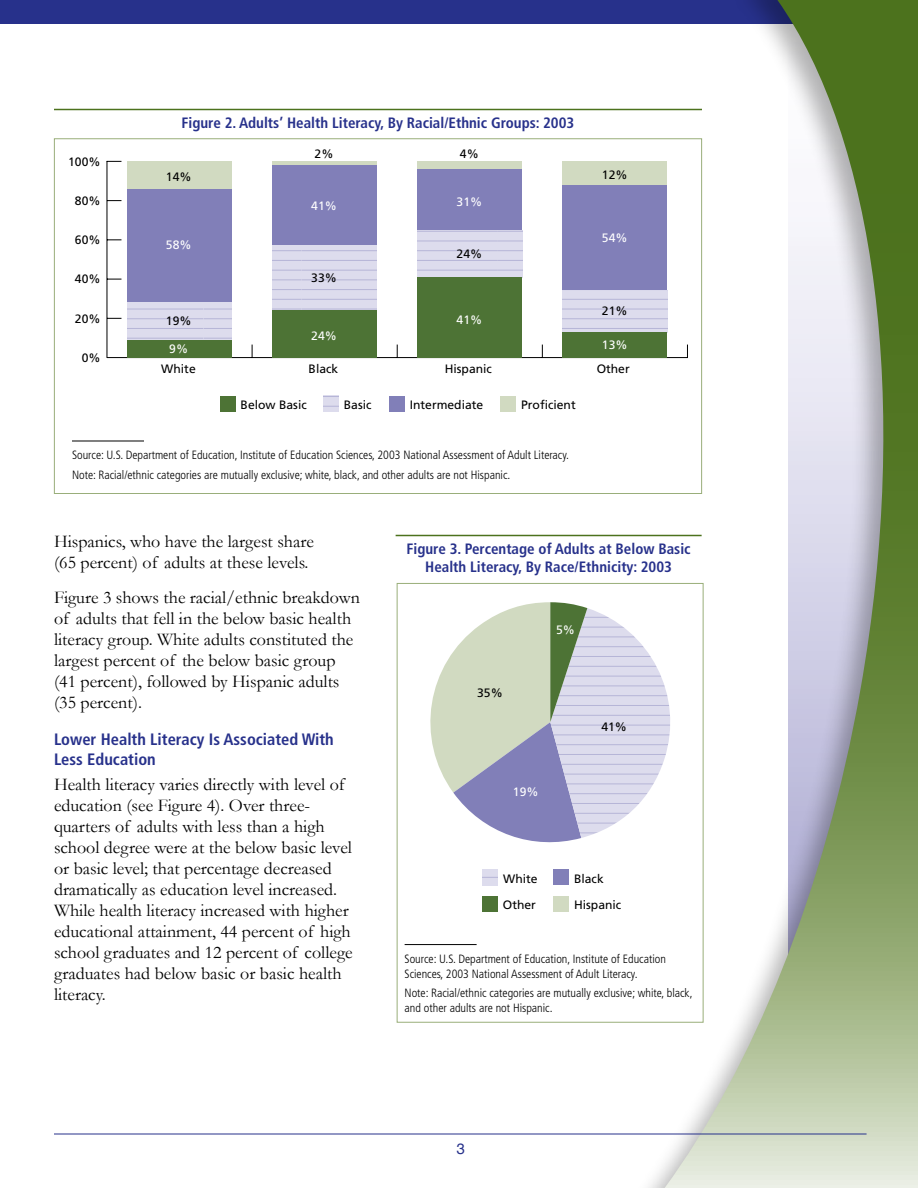
<style>
.page{position:relative;width:918px;height:1188px;background:#fff}
.page>*{position:absolute;margin:0;border:0;box-sizing:border-box;transform-origin:0 0}
.t1{font:18px/21px "Garamond";color:#000}
.t2{font:700 condensed 16.5px/19.5px "Frutiger";color:#27318b}
.t3{font:700 condensed 15px/18px "Frutiger";color:#27318b;text-align:center}
.t4{font:15px "Helvetica";color:#27318b}
.t5{font:12.15px "Frutiger";color:#000}
.t6{font:12.15px "Frutiger";color:#fff}
.t7{font:300 condensed 12px/15px "Frutiger";color:#000}
</style>
<div class="page">
<div style="left:0;top:0;width:918px;height:23px;background:#27318b"></div>
<div style="left:610px;top:0;width:308px;height:1188px;background:#fff"></div>
<svg style="left:665px;top:0;width:253px;height:1188px"></svg>
<hr style="left:54px;top:1134px;width:813px;height:1px;background:#27318b">
<div style="left:397px;top:583px;width:307px;height:440px;border:1px solid #99ae7a"></div>
<hr style="left:396px;top:535px;width:306px;height:1px;background:#4c721d">
<svg style="left:430px;top:602px;width:240px;height:249px"></svg>
<svg style="left:482px;top:870px;width:16px;height:15px"></svg>
<div style="left:553px;top:870px;width:16px;height:15px;background:#817fb8"></div>
<div style="left:553px;top:896px;width:16px;height:16px;background:#d1dac1"></div>
<div style="left:482px;top:896px;width:16px;height:16px;background:#4d7335"></div>
<hr style="left:405px;top:944px;width:72px;height:1px;background:#000">
<div style="left:220px;top:396px;width:15px;height:15px;background:#4d7335"></div>
<svg style="left:323px;top:396px;width:16px;height:15px"></svg>
<div style="left:389px;top:396px;width:16px;height:15px;background:#817fb8"></div>
<div style="left:500px;top:396px;width:16px;height:15px;background:#d1dac1"></div>
<hr style="left:107px;top:357px;width:581px;height:1px;background:#000">
<svg style="left:252px;top:345px;width:1px;height:12px"></svg>
<svg style="left:397px;top:345px;width:1px;height:12px"></svg>
<svg style="left:542px;top:345px;width:1px;height:12px"></svg>
<svg style="left:687px;top:345px;width:1px;height:12px"></svg>
<hr style="left:107px;top:161px;width:1px;height:197px;background:#000">
<svg style="left:108px;top:318px;width:13px;height:1px"></svg>
<svg style="left:108px;top:279px;width:13px;height:1px"></svg>
<svg style="left:107px;top:240px;width:14px;height:1px"></svg>
<svg style="left:108px;top:200px;width:13px;height:1px"></svg>
<svg style="left:108px;top:161px;width:13px;height:1px"></svg>
<div style="left:127px;top:161px;width:105px;height:28px;background:#d1dac1"></div>
<hr style="left:272px;top:161px;width:105px;height:4px;background:#d1dac1">
<div style="left:418px;top:161px;width:104px;height:8px;background:#d1dac1"></div>
<div style="left:563px;top:161px;width:104px;height:24px;background:#d1dac1"></div>
<div style="left:127px;top:189px;width:105px;height:114px;background:#817fb8"></div>
<div style="left:272px;top:165px;width:105px;height:81px;background:#817fb8"></div>
<div style="left:418px;top:169px;width:104px;height:61px;background:#817fb8"></div>
<div style="left:563px;top:185px;width:104px;height:106px;background:#817fb8"></div>
<svg style="left:127px;top:303px;width:105px;height:37px;background:#d8d7ea"></svg>
<svg style="left:272px;top:246px;width:105px;height:64px;background:#d8d7ea"></svg>
<svg style="left:418px;top:230px;width:104px;height:47px;background:#d8d7ea"></svg>
<svg style="left:563px;top:291px;width:104px;height:41px;background:#d9d8ea"></svg>
<div style="left:127px;top:340px;width:105px;height:18px;background:#4d7335"></div>
<div style="left:272px;top:310px;width:105px;height:48px;background:#4d7335"></div>
<div style="left:418px;top:277px;width:104px;height:81px;background:#4d7335"></div>
<div style="left:563px;top:332px;width:104px;height:26px;background:#4d7335"></div>
<hr style="left:54px;top:109px;width:648px;height:1px;background:#4c721d">
<hr style="left:72px;top:441px;width:72px;height:1px;background:#000">
<p class="t5" style="left:68px;top:154px;width:34px">100%</p>
<p class="t5" style="left:75px;top:193px;width:27px">80%</p>
<p class="t5" style="left:75px;top:233px;width:27px">60%</p>
<p class="t5" style="left:75px;top:272px;width:27px">40%</p>
<p class="t5" style="left:75px;top:311px;width:27px">20%</p>
<p class="t5" style="left:82px;top:350px;width:20px">0%</p>
<p class="t3" style="left:182px;top:114px;width:394px">Figure 2. Adults’ Health Literacy, By Racial/Ethnic Groups: 2003</p>
<p class="t5" style="left:166px;top:169px;width:27px">14%</p>
<p class="t6" style="left:166px;top:237px;width:27px">58%</p>
<p class="t5" style="left:166px;top:314px;width:27px">19%</p>
<p class="t6" style="left:169px;top:342px;width:20px">9%</p>
<p class="t5" style="left:315px;top:147px;width:20px">2%</p>
<p class="t6" style="left:311px;top:199px;width:27px">41%</p>
<p class="t5" style="left:311px;top:271px;width:27px">33%</p>
<p class="t6" style="left:311px;top:329px;width:27px">24%</p>
<p class="t5" style="left:460px;top:146px;width:20px">4%</p>
<p class="t6" style="left:457px;top:195px;width:27px">31%</p>
<p class="t5" style="left:457px;top:247px;width:27px">24%</p>
<p class="t6" style="left:457px;top:313px;width:27px">41%</p>
<p class="t5" style="left:602px;top:168px;width:27px">12%</p>
<p class="t6" style="left:602px;top:230px;width:27px">54%</p>
<p class="t5" style="left:602px;top:304px;width:27px">21%</p>
<p class="t6" style="left:602px;top:338px;width:27px">13%</p>
<p class="t5" style="left:161px;top:362px;width:36px">White</p>
<p class="t5" style="left:309px;top:362px;width:31px">Black</p>
<p class="t5" style="left:445px;top:362px;width:49px">Hispanic</p>
<p class="t5" style="left:597px;top:362px;width:35px">Other</p>
<p class="t5" style="left:241px;top:397px;width:68px">Below Basic</p>
<p class="t5" style="left:344px;top:397px;width:29px">Basic</p>
<p class="t5" style="left:410px;top:397px;width:75px">Intermediate</p>
<p class="t5" style="left:521px;top:397px;width:56px">Proficient</p>
<p class="t7" style="left:72px;top:446px;width:499px;line-height:19.5px">Source: U.S. Department of Education, Institute of Education Sciences, 2003 National Assessment of Adult Literacy.<br>Note: Racial/ethnic categories are mutually exclusive; white, black, and other adults are not Hispanic.</p>
<p class="t1" style="left:54px;top:531px;width:261px">Hispanics, who have the largest share (65 percent) of adults at these levels.</p>
<p class="t1" style="left:54px;top:586px;width:307px">Figure 3 shows the racial/ethnic breakdown of adults that fell in the below basic health literacy group. White adults constituted the largest percent of the below basic group (41 percent), followed by Hispanic adults (35 percent).</p>
<p class="t2" style="left:54px;top:730px;width:281px">Lower Health Literacy Is Associated With<br>Less Education</p>
<p class="t1" style="left:54px;top:774px;width:300px">Health literacy varies directly with level of education (see Figure 4). Over three&shy;quarters of adults with less than a high school degree were at the below basic level or basic level; that percentage decreased dramatically as education level increased.<br>While health literacy increased with higher educational attainment, 44 percent of high school graduates and 12 percent of college graduates had below basic or basic health literacy.</p>
<p class="t3" style="left:407px;top:540px;width:286px">Figure 3. Percentage of Adults at Below Basic<br>Health Literacy, By Race/Ethnicity: 2003</p>
<p class="t5" style="left:477px;top:686px;width:27px">35%</p>
<p class="t6" style="left:556px;top:623px;width:20px">5%</p>
<p class="t6" style="left:513px;top:785px;width:27px">19%</p>
<p class="t5" style="left:601px;top:719px;width:27px">41%</p>
<p class="t5" style="left:503px;top:871px;width:36px">White</p>
<p class="t5" style="left:574px;top:871px;width:31px">Black</p>
<p class="t5" style="left:503px;top:898px;width:35px">Other</p>
<p class="t5" style="left:574px;top:898px;width:49px">Hispanic</p>
<p class="t7" style="left:405px;top:951px;width:263px">Source: U.S. Department of Education, Institute of Education<br>Sciences, 2003 National Assessment of Adult Literacy.</p>
<p class="t7" style="left:405px;top:986px;width:289px">Note: Racial/ethnic categories are mutually exclusive; white, black, and other adults are not Hispanic.</p>
<p class="t4" style="left:457px;top:1140px;width:10px">3</p>
</div>
